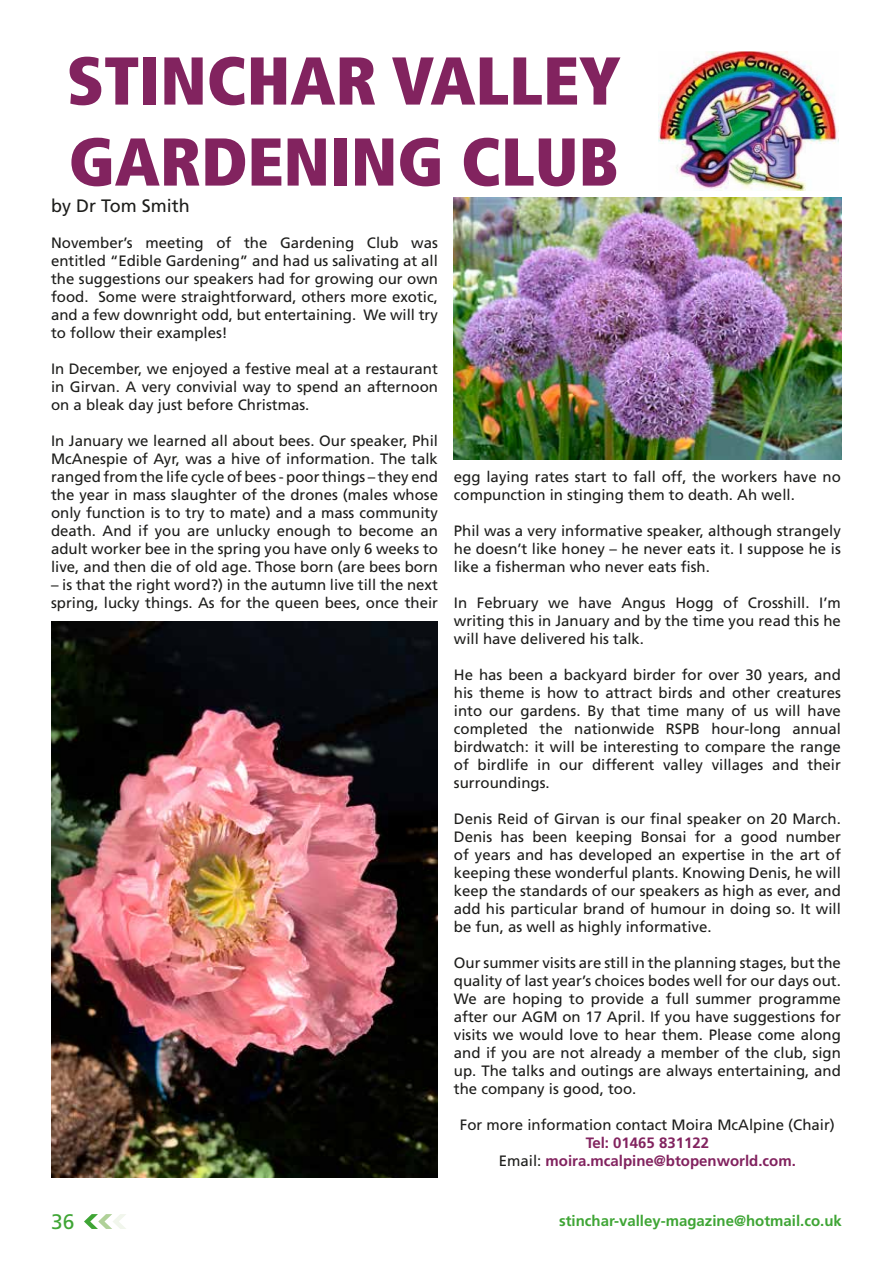
<style>
.page{position:relative;width:893px;height:1263px;background:#fff}
.page>*{position:absolute;margin:0;border:0;box-sizing:border-box;transform-origin:0 0}
.t1{font:900 condensed 67.5px/81px "Frutiger";color:#82235f}
.t2{font:21px "Frutiger";color:#3fa535}
.t3{font:18px "Frutiger";color:#1d1d1b}
.t4{font:15px/18px "Frutiger";color:#1d1d1b;text-align:justify}
.t5{font:700 15px/18px "Frutiger";color:#82235f;text-align:center}
.t6{font:700 15px "Frutiger";color:#3fa535}
.s1{font-weight:400;color:#1d1d1b}
</style>
<div class="page">
<svg style="left:84px;top:1214px;width:42px;height:15px"></svg>
<img style="left:658px;top:51px;width:181px;height:140px">
<img style="left:51px;top:622px;width:387px;height:556px">
<img style="left:454px;top:198px;width:388px;height:261px">
<h1 class="t1" style="left:67px;top:40px;width:555px">STINCHAR VALLEY<br>GARDENING CLUB</h1>
<p class="t3" style="left:51px;top:195px;width:140px">by Dr Tom Smith</p>
<p class="t4" style="left:51px;top:233px;width:388px">November’s meeting of the Gardening Club was entitled “Edible Gardening” and had us salivating at all the suggestions our speakers had for growing our own food. Some were straightforward, others more exotic, and a few downright odd, but entertaining. We will try to follow their examples!</p>
<p class="t4" style="left:51px;top:359px;width:388px">In December, we enjoyed a festive meal at a restaurant in Girvan. A very convivial way to spend an afternoon on a bleak day just before Christmas.</p>
<p class="t4" style="left:51px;top:431px;width:388px">In January we learned all about bees. Our speaker, Phil McAnespie of Ayr, was a hive of information. The talk ranged from the life cycle of bees - poor things – they end the year in mass slaughter of the drones (males whose only function is to try to mate) and a mass community death. And if you are unlucky enough to become an adult worker bee in the spring you have only 6 weeks to live, and then die of old age. Those born (are bees born</p>
<p class="t4" style="left:51px;top:575px;width:388px">– is that the right word?) in the autumn live till the next spring, lucky things. As for the queen bees, once their</p>
<p class="t4" style="left:454px;top:467px;width:388px">egg laying rates start to fall off, the workers have no compunction in stinging them to death. Ah well.</p>
<p class="t4" style="left:454px;top:521px;width:388px">Phil was a very informative speaker, although strangely he doesn’t like honey – he never eats it. I suppose he is like a fisherman who never eats fish.</p>
<p class="t4" style="left:454px;top:593px;width:388px">In February we have Angus Hogg of Crosshill. I’m writing this in January and by the time you read this he will have delivered his talk.</p>
<p class="t4" style="left:454px;top:665px;width:388px">He has been a backyard birder for over 30 years, and his theme is how to attract birds and other creatures into our gardens. By that time many of us will have completed the nationwide RSPB hour-long annual birdwatch: it will be interesting to compare the range of birdlife in our different valley villages and their surroundings.</p>
<p class="t4" style="left:454px;top:809px;width:388px">Denis Reid of Girvan is our final speaker on 20 March.<br>Denis has been keeping Bonsai for a good number of years and has developed an expertise in the art of keeping these wonderful plants. Knowing Denis, he will keep the standards of our speakers as high as ever, and add his particular brand of humour in doing so. It will be fun, as well as highly informative.</p>
<p class="t4" style="left:454px;top:953px;width:388px">Our summer visits are still in the planning stages, but the quality of last year’s choices bodes well for our days out.<br>We are hoping to provide a full summer programme after our AGM on 17 April. If you have suggestions for visits we would love to hear them. Please come along and if you are not already a member of the club, sign up. The talks and outings are always entertaining, and the company is good, too.</p>
<p class="t4" style="left:460px;top:1115px;width:377px">For more information contact Moira McAlpine (Chair)</p>
<p class="t5" style="left:499px;top:1133px;width:299px">Tel: 01465 831122<br><span class="s1">Email:</span> moira.mcalpine@btopenworld.com.</p>
<h2 class="t2" style="left:51px;top:1209px;width:25px">36</h2>
<p class="t6" style="left:559px;top:1212px;width:284px">stinchar-valley-magazine@hotmail.co.uk</p>
</div>
